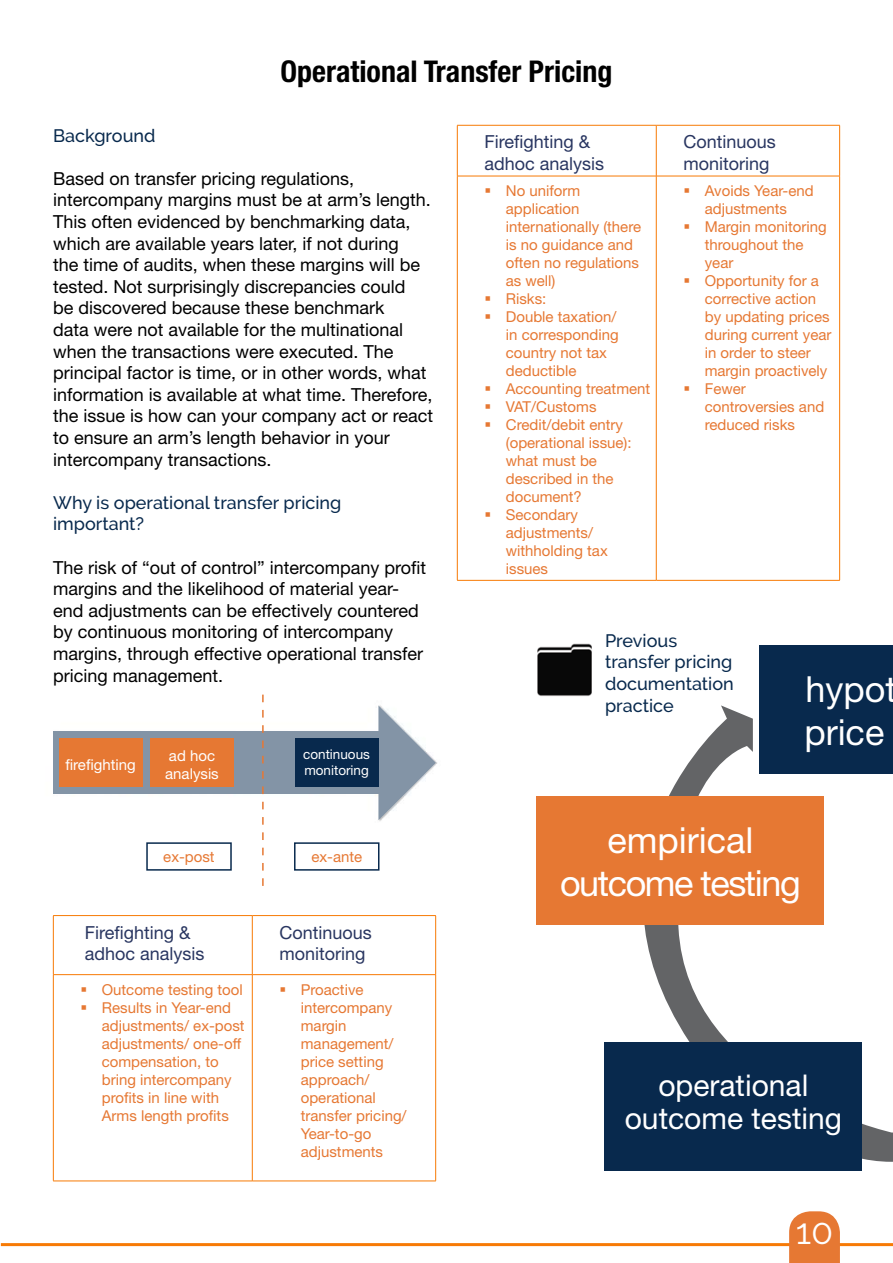
<style>
.page{position:relative;width:893px;height:1263px;background:#fff}
.page>*{position:absolute;margin:0;border:0;box-sizing:border-box;transform-origin:0 0}
.t1{font:36px/43.2px "Helvetica Neue";letter-spacing:-.04em;color:#fff;text-align:center}
.t2{font:36px/43.2px "Helvetica Neue";color:#fff}
.t3{font:36px "Raleway";color:#fff}
.t4{font:700 condensed 30px "Helvetica Neue";color:#000}
.t5{font:30px/33px "Helvetica Neue";color:#fff;text-align:center}
.t6{font:18px/21.6px "Helvetica Neue";color:#000}
.t7{font:500 18px/21.6px "Raleway";color:#08294d}
.t8{font:18px/21.6px "Helvetica Neue";color:#293661}
.t9{font:15px/18px "Helvetica Neue";color:#e67833}
.t10{font:15px/18px "Helvetica Neue";color:#fff}
.t11{font:13.5px/16.2px "Helvetica Neue";color:#fff}
</style>
<div class="page">
<hr style="left:1px;top:1243px;width:892px;height:3px;background:#f77a05">
<svg style="left:789px;top:1211px;width:51px;height:52px"></svg>
<svg style="left:604px;top:694px;width:289px;height:468px"></svg>
<hr style="left:457px;top:125px;width:199px;height:1px;background:#f77a05">
<hr style="left:457px;top:125px;width:1px;height:51px;background:#f77a05">
<hr style="left:656px;top:125px;width:184px;height:1px;background:#f77a05">
<hr style="left:656px;top:125px;width:1px;height:51px;background:#f77a05">
<hr style="left:839px;top:125px;width:1px;height:51px;background:#f77a05">
<hr style="left:457px;top:176px;width:199px;height:1px;background:#f77a05">
<hr style="left:457px;top:176px;width:1px;height:404px;background:#f77a05">
<hr style="left:656px;top:176px;width:184px;height:1px;background:#f77a05">
<hr style="left:656px;top:176px;width:1px;height:404px;background:#f77a05">
<hr style="left:839px;top:176px;width:1px;height:404px;background:#f77a05">
<hr style="left:457px;top:580px;width:199px;height:1px;background:#f77a05">
<hr style="left:656px;top:580px;width:184px;height:1px;background:#f77a05">
<hr style="left:53px;top:915px;width:199px;height:1px;background:#f77a05">
<hr style="left:53px;top:916px;width:1px;height:58px;background:#f77a05">
<hr style="left:252px;top:915px;width:184px;height:1px;background:#f77a05">
<hr style="left:252px;top:916px;width:1px;height:58px;background:#f77a05">
<hr style="left:435px;top:916px;width:1px;height:58px;background:#f77a05">
<hr style="left:53px;top:974px;width:199px;height:1px;background:#f77a05">
<hr style="left:53px;top:975px;width:1px;height:206px;background:#f77a05">
<hr style="left:252px;top:974px;width:184px;height:1px;background:#f77a05">
<hr style="left:252px;top:975px;width:1px;height:206px;background:#f77a05">
<hr style="left:435px;top:975px;width:1px;height:206px;background:#f77a05">
<hr style="left:53px;top:1181px;width:199px;height:1px;background:#f77a05">
<hr style="left:252px;top:1181px;width:184px;height:1px;background:#f77a05">
<svg style="left:378px;top:705px;width:58px;height:115px"></svg>
<div style="left:53px;top:731px;width:331px;height:63px;background:#8394a6"></div>
<div style="left:59px;top:738px;width:84px;height:49px;background:#e67833"></div>
<div style="left:150px;top:738px;width:84px;height:49px;background:#e67833"></div>
<div style="left:295px;top:738px;width:84px;height:49px;background:#08294d"></div>
<div style="left:294px;top:842px;width:85px;height:29px;border:2px solid #08294d"></div>
<div style="left:146px;top:842px;width:86px;height:29px;border:2px solid #08294d"></div>
<div style="left:760px;top:645px;width:133px;height:128px;background:#08294d"></div>
<div style="left:537px;top:796px;width:287px;height:129px;background:#e67833"></div>
<div style="left:605px;top:1042px;width:257px;height:128px;background:#08294d"></div>
<svg style="left:262px;top:695px;width:2px;height:191px"></svg>
<img style="left:537px;top:643px;width:69px;height:68px">
<h2 class="t4" style="left:280px;top:46px;width:333px">Operational Transfer Pricing</h2>
<p class="t7" style="left:53px;top:124px;width:104px">Background</p>
<p class="t6" style="left:53px;top:169px;width:382px">Based on transfer pricing regulations, intercompany margins must be at arm’s length.<br>This often evidenced by benchmarking data, which are available years later, if not during<br>the time of audits, when these margins will be tested. Not surprisingly discrepancies could<br>be discovered because these benchmark<br>data were not available for the multinational when the transactions were executed. The principal factor is time, or in other words, what information is available at what time. Therefore, the issue is how can your company act or react to ensure an arm’s length behavior in your intercompany transactions.</p>
<p class="t7" style="left:53px;top:492px;width:290px">Why is operational transfer pricing important?</p>
<p class="t6" style="left:53px;top:557px;width:375px">The risk of “out of control” intercompany profit margins and the likelihood of material year&shy;end adjustments can be effectively countered by continuous monitoring of intercompany margins, through effective operational transfer pricing management.</p>
<p class="t10" style="left:65px;top:756px;width:72px">firefighting</p>
<p class="t10" style="left:165px;top:747px;width:55px">ad hoc analysis</p>
<p class="t11" style="left:303px;top:747px;width:68px">continuous monitoring</p>
<p class="t9" style="left:163px;top:848px;width:53px">ex-post</p>
<p class="t9" style="left:311px;top:848px;width:52px">ex-ante</p>
<p class="t8" style="left:85px;top:922px;width:121px">Firefighting &amp; adhoc analysis</p>
<p class="t8" style="left:280px;top:922px;width:94px">Continuous monitoring</p>
<p class="t9" style="left:81px;top:981px;width:164px">▪ Outcome testing tool</p>
<p class="t9" style="left:102px;top:999px;width:144px;text-indent:-21px">▪ Results in Year-end adjustments/ ex-post adjustments/ one-off compensation, to bring intercompany profits in line with<br>Arms length profits</p>
<p class="t9" style="left:301px;top:981px;width:107px;text-indent:-21px">▪ Proactive intercompany margin management/ price setting approach/ operational transfer pricing/<br>Year-to-go adjustments</p>
<p class="t8" style="left:485px;top:132px;width:121px">Firefighting &amp; adhoc analysis</p>
<p class="t8" style="left:683px;top:132px;width:94px">Continuous monitoring</p>
<p class="t9" style="left:506px;top:183px;width:137px;text-indent:-21px">▪ No uniform application internationally (there is no guidance and often no regulations as well)</p>
<p class="t9" style="left:485px;top:291px;width:63px">▪ Risks:</p>
<p class="t9" style="left:506px;top:309px;width:114px;text-indent:-21px">▪ Double taxation/ in corresponding country not tax deductible</p>
<p class="t9" style="left:485px;top:381px;width:167px">▪ Accounting treatment</p>
<p class="t9" style="left:485px;top:399px;width:113px">▪ VAT/Customs</p>
<p class="t9" style="left:506px;top:417px;width:127px;text-indent:-21px">▪ Credit/debit entry (operational issue): what must be described in the document?</p>
<p class="t9" style="left:506px;top:507px;width:103px;text-indent:-21px">▪ Secondary adjustments/ withholding tax issues</p>
<p class="t9" style="left:683px;top:183px;width:132px;text-align:center">▪ Avoids Year-end adjustments</p>
<p class="t9" style="left:705px;top:219px;width:123px;text-indent:-21px">▪ Margin monitoring throughout the year</p>
<p class="t9" style="left:705px;top:273px;width:128px;text-indent:-21px">▪ Opportunity for a corrective action by updating prices during current year in order to steer margin proactively</p>
<p class="t9" style="left:705px;top:381px;width:121px;text-indent:-21px">▪ Fewer controversies and reduced risks</p>
<p class="t7" style="left:605px;top:630px;width:130px">Previous transfer pricing documentation practice</p>
<h1 class="t2" style="left:804px;top:669px;width:94px">hypot price</h1>
<h1 class="t1" style="left:560px;top:820px;width:242px">empirical outcome testing</h1>
<h2 class="t5" style="left:625px;top:1071px;width:219px">operational outcome testing</h2>
<h1 class="t3" style="left:796px;top:1211px;width:39px">10</h1>
</div>
